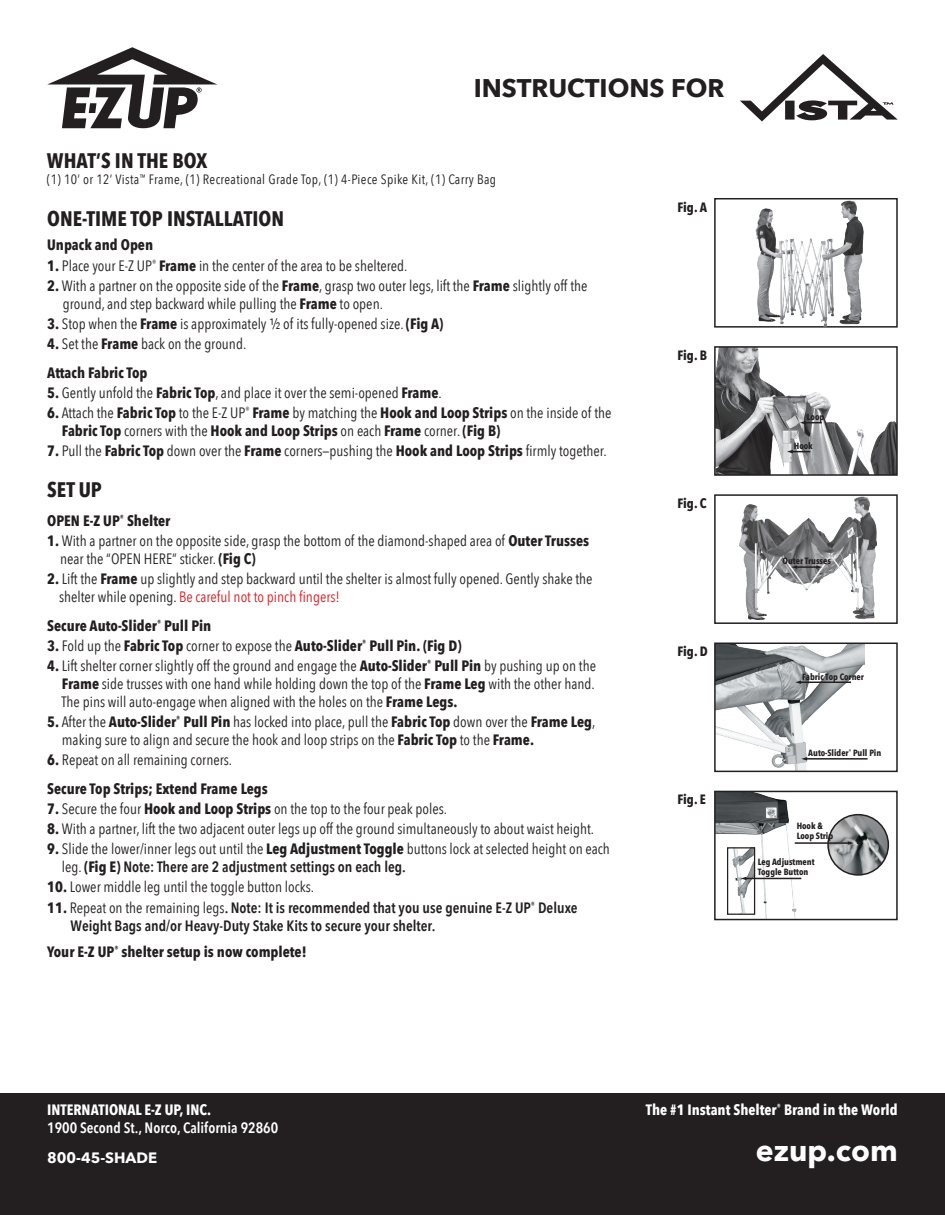
<style>
.page{position:relative;width:945px;height:1215px;background:#fff}
.page>*{position:absolute;margin:0;border:0;box-sizing:border-box;transform-origin:0 0}
.t1{font:700 30px "Avenir Next";color:#fff}
.t2{font:700 25.5px "Avenir Next";color:#231f20}
.t3{font:700 21px "Avenir Next Condensed";color:#231f20}
.t4{font:15px/18px "Avenir Next Condensed";color:#231f20}
.t5{font:700 15px/28.5px "Avenir Next Condensed";color:#231f20}
.t6{font:600 15px/18px "Avenir Next Condensed";color:#231f20}
.t7{font:700 15px "Avenir Next Condensed";color:#fff}
.t8{font:600 15px "Avenir Next Condensed";color:#fff}
.t9{font:700 15px "Avenir Next";color:#fff}
.t10{font:13.5px "Avenir Next Condensed";letter-spacing:.025em;color:#231f20}
.t11{font:700 13.5px "Avenir Next Condensed";letter-spacing:-.01em;color:#231f20}
.t12{font:700 9px/10.5px "Avenir Next Condensed";color:#231f20}
.s1{font-weight:700}
.s2{font-weight:400}
.s3{color:#d1232a}
.s4{font-weight:600}
</style>
<div class="page">
<svg style="left:740px;top:54px;width:158px;height:67px"></svg>
<div style="left:0;top:1094px;width:945px;height:121px;background:#231f20"></div>
<svg style="left:47px;top:47px;width:170px;height:81px"></svg>
<img style="left:828px;top:815px;width:60px;height:60px;border-radius:30px">
<div style="left:827px;top:814px;width:62px;height:62px;border:2px solid #231f20;border-radius:50%"></div>
<img style="left:717px;top:794px;width:83px;height:123px">
<img style="left:717px;top:646px;width:147px;height:123px">
<div style="left:714px;top:643px;width:184px;height:129px;border:2px solid #231f20"></div>
<img style="left:739px;top:497px;width:138px;height:122px">
<img style="left:717px;top:349px;width:178px;height:124px">
<div style="left:714px;top:346px;width:184px;height:130px;border:2px solid #231f20"></div>
<div style="left:714px;top:494px;width:184px;height:130px;border:2px solid #231f20"></div>
<hr style="left:800px;top:682px;width:51px;height:1px;background:#231f20">
<svg style="left:795px;top:681px;width:6px;height:3px"></svg>
<hr style="left:806px;top:758px;width:62px;height:2px;background:#231f20">
<svg style="left:801px;top:757px;width:6px;height:4px"></svg>
<svg style="left:800px;top:421px;width:22px;height:3px"></svg>
<svg style="left:787px;top:450px;width:23px;height:3px"></svg>
<hr style="left:797px;top:566px;width:20px;height:2px;background:#231f20">
<svg style="left:791px;top:565px;width:6px;height:4px"></svg>
<svg style="left:816px;top:565px;width:6px;height:4px"></svg>
<div style="left:714px;top:791px;width:184px;height:129px;border:2px solid #231f20"></div>
<img style="left:729px;top:849px;width:24px;height:64px">
<div style="left:727px;top:847px;width:28px;height:68px;border:1px solid #231f20"></div>
<hr style="left:795px;top:842px;width:54px;height:2px;background:#231f20">
<svg style="left:848px;top:841px;width:6px;height:4px"></svg>
<hr style="left:745px;top:878px;width:56px;height:1px;background:#231f20">
<svg style="left:741px;top:877px;width:6px;height:3px"></svg>
<div style="left:714px;top:198px;width:184px;height:130px;border:2px solid #231f20"></div>
<img style="left:751px;top:201px;width:116px;height:126px">
<h2 class="t2" style="left:474px;top:66px;width:252px">INSTRUCTIONS FOR</h2>
<h3 class="t3" style="left:47px;top:148px;width:162px">WHAT’S IN THE BOX</h3>
<p class="t10" style="left:47px;top:168px;width:451px">(1) 10’ or 12’ Vista<sup>™</sup> Frame, (1) Recreational Grade Top, (1) 4-Piece Spike Kit, (1) Carry Bag</p>
<h3 class="t3" style="left:47px;top:206px;width:238px">ONE-TIME TOP INSTALLATION</h3>
<p class="t5" style="left:47px;top:231px;width:107px">Unpack and Open</p>
<p class="t4" style="left:47px;top:256px;width:362px"><span class="s1">1.</span> Place your E-Z UP<sup>®</sup> <span class="s1">Frame</span> in the center of the area to be sheltered.</p>
<p class="t4" style="left:63px;top:276px;width:526px;text-indent:-16px"><span class="s1">2.</span> With a partner on the opposite side of the <span class="s1">Frame</span>, grasp two outer legs, lift the <span class="s1">Frame</span> slightly off the ground, and step backward while pulling the <span class="s1">Frame</span> to open.</p>
<p class="t4" style="left:47px;top:314px;width:398px"><span class="s1">3.</span> Stop when the <span class="s1">Frame</span> is approximately 1/2 of its fully-opened size. <span class="s1">(Fig A)</span></p>
<p class="t5" style="left:47px;top:330px;width:201px">4. <span class="s2">Set the</span> Frame <span class="s2">back on the ground.<br></span>Attach Fabric Top</p>
<p class="t4" style="left:47px;top:383px;width:396px"><span class="s1">5.</span> Gently unfold the <span class="s1">Fabric Top</span>, and place it over the semi-opened <span class="s1">Frame</span>.</p>
<p class="t4" style="left:62px;top:403px;width:551px;text-indent:-15px"><span class="s1">6.</span> Attach the <span class="s1">Fabric Top</span> to the E-Z UP<sup>®</sup> <span class="s1">Frame</span> by matching the <span class="s1">Hook and Loop Strips</span> on the inside of the<br><span class="s1">Fabric Top</span> corners with the <span class="s1">Hook and Loop Strips</span> on each <span class="s1">Frame</span> corner. <span class="s1">(Fig B)</span></p>
<p class="t4" style="left:47px;top:441px;width:561px"><span class="s1">7.</span> Pull the <span class="s1">Fabric Top</span> down over the <span class="s1">Frame</span> corners—pushing the <span class="s1">Hook and Loop Strips</span> firmly together.</p>
<h3 class="t3" style="left:47px;top:477px;width:56px">SET UP</h3>
<p class="t5" style="left:47px;top:506px;width:125px">OPEN E-Z UP<sup>®</sup> Shelter</p>
<p class="t4" style="left:60px;top:531px;width:530px;text-indent:-13px"><span class="s1">1.</span> With a partner on the opposite side, grasp the bottom of the diamond-shaped area of <span class="s1">Outer Trusses </span>near the “OPEN HERE” sticker. <span class="s1">(Fig C)</span></p>
<p class="t4" style="left:59px;top:569px;width:535px;text-indent:-12px"><span class="s1">2.</span> Lift the <span class="s1">Frame</span> up slightly and step backward until the shelter is almost fully opened. Gently shake the shelter while opening. <span class="s3">Be careful not to pinch fingers!</span></p>
<p class="t5" style="left:47px;top:611px;width:166px">Secure Auto-Slider<sup>®</sup> Pull Pin</p>
<p class="t5" style="left:47px;top:631px;width:416px">3. <span class="s2">Fold up the</span> Fabric Top <span class="s2">corner to expose the</span> Auto-Slider<sup>®</sup> Pull Pin. (Fig D)</p>
<p class="t4" style="left:62px;top:656px;width:536px;text-align:justify;text-indent:-14px"><span class="s1">4.</span> Lift shelter corner slightly off the ground and engage the <span class="s1">Auto-Slider</span><sup>®</sup> <span class="s1">Pull Pin</span> by pushing up on the <span class="s1">Frame</span> side trusses with one hand while holding down the top of the <span class="s1">Frame Leg</span> with the other hand.<br>The pins will auto-engage when aligned with the holes on the <span class="s1">Frame Legs.</span></p>
<p class="t4" style="left:62px;top:712px;width:535px;text-indent:-15px"><span class="s1">5.</span> After the <span class="s1">Auto-Slider</span><sup>®</sup> <span class="s1">Pull Pin</span> has locked into place, pull the <span class="s1">Fabric Top</span> down over the <span class="s1">Frame Leg</span>, making sure to align and secure the hook and loop strips on the <span class="s1">Fabric Top</span> to the <span class="s1">Frame.</span></p>
<p class="t5" style="left:47px;top:746px;width:222px">6. <span class="s2">Repeat on all remaining corners.<br></span>Secure Top Strips; Extend Frame Legs</p>
<p class="t4" style="left:47px;top:799px;width:401px"><span class="s1">7.</span> Secure the four <span class="s1">Hook and Loop Strips</span> on the top to the four peak poles.</p>
<p class="t4" style="left:47px;top:819px;width:548px"><span class="s1">8.</span> With a partner, lift the two adjacent outer legs up off the ground simultaneously to about waist height.</p>
<p class="t4" style="left:62px;top:839px;width:549px;text-indent:-15px"><span class="s1">9.</span> Slide the lower/inner legs out until the <span class="s1">Leg Adjustment Toggle</span> buttons lock at selected height on each leg. <span class="s1">(Fig E)</span> <span class="s4">Note: There are 2 adjustment settings on each leg.</span></p>
<p class="t4" style="left:47px;top:878px;width:268px"><span class="s1">10.</span> Lower middle leg until the toggle button locks.</p>
<p class="t6" style="left:71px;top:898px;width:508px;text-indent:-23px"><span class="s1">11.</span> <span class="s2">Repeat on the remaining legs</span>. Note: It is recommended that you use genuine E-Z UP<sup>®</sup> Deluxe<br>Weight Bags and/or Heavy-Duty Stake Kits to secure your shelter.</p>
<p class="t5" style="left:47px;top:937px;width:261px">Your E-Z UP<sup>®</sup> shelter setup is now complete!</p>
<p class="t11" style="left:678px;top:198px;width:31px">Fig. A</p>
<p class="t11" style="left:678px;top:347px;width:31px">Fig. B</p>
<p class="t11" style="left:678px;top:495px;width:31px">Fig. C</p>
<p class="t11" style="left:678px;top:643px;width:32px">Fig. D</p>
<p class="t11" style="left:678px;top:791px;width:30px">Fig. E</p>
<p class="t12" style="left:807px;top:412px;width:19px">Loop</p>
<p class="t12" style="left:794px;top:440px;width:20px">Hook</p>
<p class="t12" style="left:783px;top:556px;width:50px">Outer Trusses</p>
<p class="t12" style="left:802px;top:671px;width:63px">Fabric Top Corner</p>
<p class="t12" style="left:808px;top:748px;width:74px">Auto-Slider<sup>®</sup> Pull Pin</p>
<p class="t12" style="left:797px;top:820px;width:38px">Hook &amp;<br>Loop Strip</p>
<p class="t12" style="left:758px;top:856px;width:58px">Leg Adjustment<br>Toggle Button</p>
<p class="t7" style="left:47px;top:1101px;width:165px">INTERNATIONAL E-Z UP, INC.</p>
<p class="t8" style="left:47px;top:1115px;width:232px">1900 Second St., Norco, California 92860</p>
<p class="t9" style="left:47px;top:1145px;width:112px">800-45-SHADE</p>
<p class="t7" style="left:646px;top:1101px;width:253px">The #1 Instant Shelter<sup>®</sup> Brand in the World</p>
<h1 class="t1" style="left:756px;top:1124px;width:143px">ezup.com</h1>
</div>
